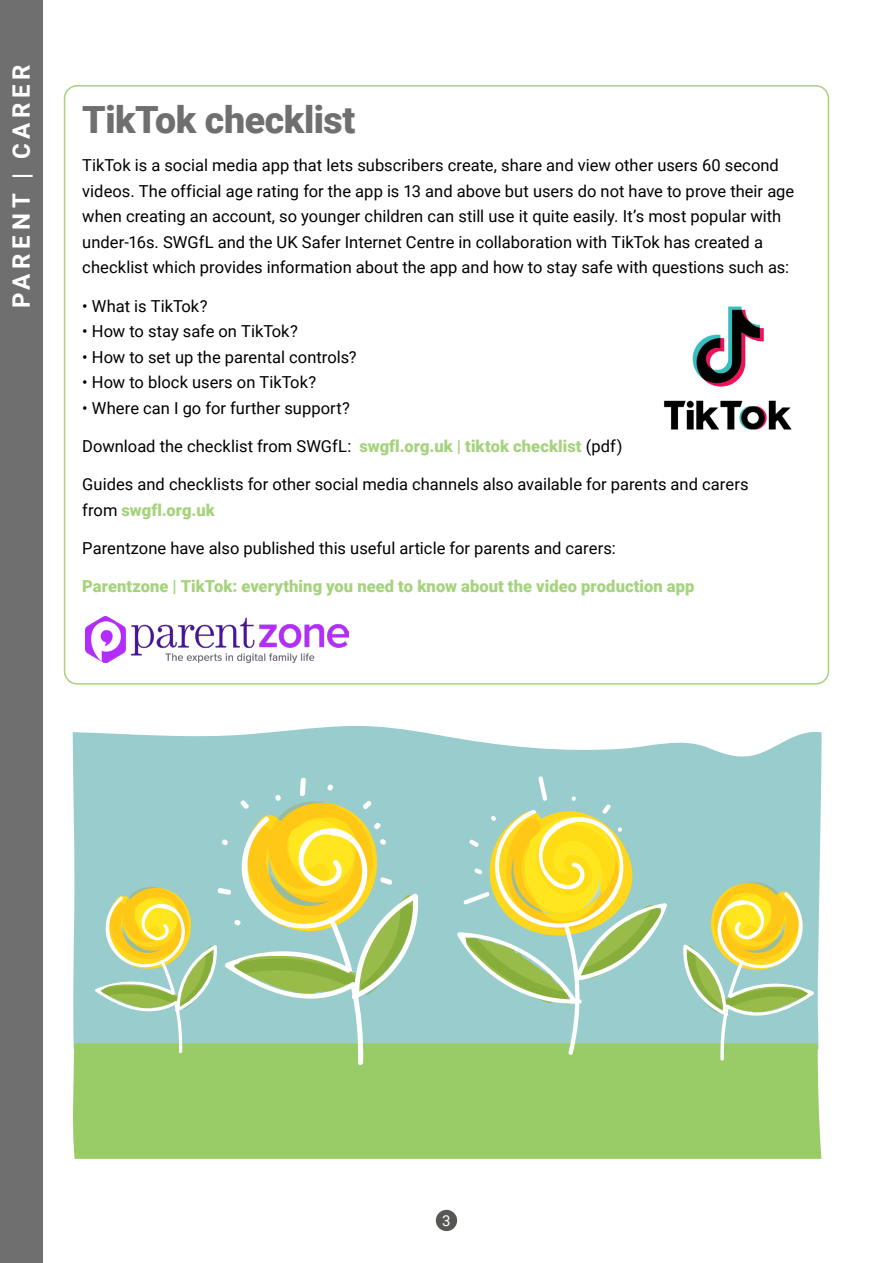
<style>
.page{position:relative;width:893px;height:1263px;background:#fff}
.page>*{position:absolute;margin:0;border:0;box-sizing:border-box;transform-origin:0 0}
.t1{font:900 37.5px "Roboto";letter-spacing:-.015em;color:#706f6f}
.t2{font:700 24px "Roboto";letter-spacing:.2em;color:#fff}
.t3{font:16.5px/25.5px "Roboto";color:#000}
.t4{font:900 16.5px "Roboto";letter-spacing:.005em;color:#a5d37d}
.t5{font:15px "Roboto";color:#fff}
.s1{font-weight:900;color:#a5d37d}
</style>
<div class="page">
<div style="left:0;top:0;width:43px;height:1263px;background:#706f6f"></div>
<img style="left:663px;top:306px;width:129px;height:124px">
<img style="left:85px;top:617px;width:264px;height:45px">
<div style="left:436px;top:1210px;width:21px;height:21px;background:#575756;border-radius:50%"></div>
<svg style="left:73px;top:726px;width:749px;height:317px;background:#a8d3d3"></svg>
<div style="left:73px;top:1043px;width:748px;height:116px;background:#9c6"></div>
<svg style="left:457px;top:775px;width:210px;height:281px;background:#b4d19f"></svg>
<svg style="left:682px;top:876px;width:134px;height:185px;background:#b6cf95"></svg>
<svg style="left:93px;top:777px;width:328px;height:289px;background:#b1cfa0"></svg>
<h2 class="t2" style="left:4px;top:308px;width:246px;rotate:-90deg">PARENT | CARER</h2>
<h1 class="t1" style="left:82px;top:94px;width:274px">TikTok checklist</h1>
<p class="t3" style="left:82px;top:152px;width:714px">TikTok is a social media app that lets subscribers create, share and view other users 60 second videos. The official age rating for the app is 13 and above but users do not have to prove their age when creating an account, so younger children can still use it quite easily. It’s most popular with under-16s. SWGfL and the UK Safer Internet Centre in collaboration with TikTok has created a checklist which provides information about the app and how to stay safe with questions such as:</p>
<p class="t3" style="left:82px;top:292px;width:127px">• What is TikTok?</p>
<p class="t3" style="left:82px;top:318px;width:217px">• How to stay safe on TikTok?</p>
<p class="t3" style="left:82px;top:343px;width:276px">• How to set up the parental controls?</p>
<p class="t3" style="left:82px;top:369px;width:235px">• How to block users on TikTok?</p>
<p class="t3" style="left:82px;top:394px;width:269px">• Where can I go for further support?</p>
<p class="t3" style="left:82px;top:433px;width:542px">Download the checklist from SWGfL: <span class="s1">swgfl.org.uk | tiktok checklist</span> (pdf)</p>
<p class="t3" style="left:82px;top:471px;width:668px">Guides and checklists for other social media channels also available for parents and carers from <span class="s1">swgfl.org.uk</span></p>
<p class="t3" style="left:82px;top:535px;width:535px">Parentzone have also published this useful article for parents and carers:</p>
<p class="t4" style="left:82px;top:575px;width:614px">Parentzone | TikTok: everything you need to know about the video production app</p>
<p class="t5" style="left:442px;top:1210px;width:10px">3</p>
</div>
